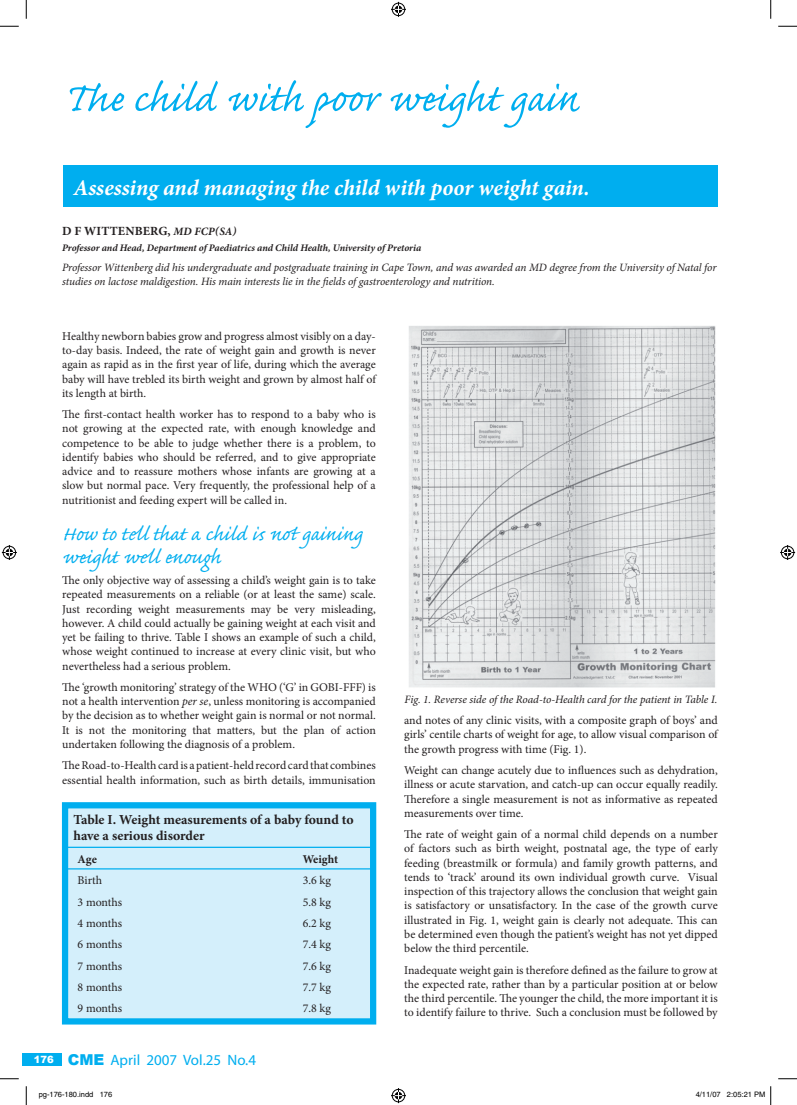
<style>
.page{position:relative;width:797px;height:1105px;background:#fff}
.page>*{position:absolute;margin:0;border:0;box-sizing:border-box;transform-origin:0 0}
.t1{font:50px "Caflisch Script Pro";letter-spacing:.005em;color:#00aeef}
.t2{font:25px/22.5px "Caflisch Script Pro";letter-spacing:.005em;color:#00aeef}
.t3{font:italic 700 22.5px "Minion Pro";letter-spacing:-.005em;color:#fff}
.t4{font:15px "Myriad";color:#00aeef}
.t5{font:700 13.75px/16.5px "Minion Pro";letter-spacing:-.005em;color:#231f20}
.t6{font:700 12.5px "Minion Pro";letter-spacing:.01em;color:#231f20}
.t7{font:11.88px/14.2px "Minion Pro";color:#231f20;text-align:justify}
.t8{font:700 11.88px "Minion Pro";letter-spacing:-.005em;color:#231f20}
.t9{font:italic 11.25px/13.5px "Minion Pro";letter-spacing:-.01em;color:#231f20}
.t10{font:italic 700 10px "Minion Pro";letter-spacing:-.005em;color:#231f20}
.t11{font:900 10px "Arial";color:#fff}
.t12{font:7.5px "Helvetica";color:#000}
.s1{font-style:italic;font-size:11.25px}
.s2{font-style:italic}
.s3{font-family:"Arial";font-weight:900}
</style>
<div class="page">
<div style="left:22px;top:1053px;width:40px;height:12px;background:#00aeef"></div>
<div style="left:63px;top:166px;width:654px;height:41px;background:#00aeef"></div>
<div style="left:65px;top:805px;width:308px;height:216px;background:#d4effb"></div>
<div style="left:62px;top:802px;width:314px;height:222px;border:6px solid #00aeef"></div>
<hr style="left:66px;top:847px;width:307px;height:1px;background:#00aeef">
<hr style="left:66px;top:868px;width:305px;height:1px;background:#00aeef">
<img style="left:409px;top:326px;width:307px;height:362px">
<svg style="left:0;top:25px;width:19px;height:2px"></svg>
<svg style="left:778px;top:25px;width:19px;height:2px"></svg>
<svg style="left:0;top:1078px;width:19px;height:1px"></svg>
<svg style="left:778px;top:1078px;width:19px;height:1px"></svg>
<svg style="left:25px;top:0;width:2px;height:19px"></svg>
<svg style="left:25px;top:1086px;width:2px;height:19px"></svg>
<svg style="left:770px;top:0;width:1px;height:19px"></svg>
<svg style="left:391px;top:2px;width:15px;height:15px"></svg>
<svg style="left:391px;top:1088px;width:15px;height:15px"></svg>
<svg style="left:2px;top:545px;width:15px;height:15px"></svg>
<svg style="left:780px;top:545px;width:15px;height:15px"></svg>
<svg style="left:770px;top:1086px;width:1px;height:19px"></svg>
<h1 class="t1" style="left:63px;top:73px;width:517px">The child with poor weight gain</h1>
<h3 class="t3" style="left:73px;top:171px;width:518px">Assessing and managing the child with poor weight gain.</h3>
<p class="t6" style="left:62px;top:222px;width:176px">D F WITTENBERG, <span class="s1">MD FCP(SA)</span></p>
<p class="t10" style="left:62px;top:240px;width:361px">Professor and Head, Department of Paediatrics and Child Health, University of Pretoria</p>
<p class="t9" style="left:62px;top:261px;width:656px">Professor Wittenberg did his undergraduate and postgraduate training in Cape Town, and was awarded an MD degree from the University of Natal for studies on lactose maldigestion. His main interests lie in the fields of gastroenterology and nutrition.</p>
<p class="t7" style="left:62px;top:329px;width:315px">Healthy newborn babies grow and progress almost visibly on a day&shy;to-day basis. Indeed, the rate of weight gain and growth is never again as rapid as in the first year of life, during which the average baby will have trebled its birth weight and grown by almost half of its length at birth.</p>
<p class="t7" style="left:62px;top:407px;width:315px">The first-contact health worker has to respond to a baby who is not growing at the expected rate, with enough knowledge and competence to be able to judge whether there is a problem, to identify babies who should be referred, and to give appropriate advice and to reassure mothers whose infants are growing at a slow but normal pace. Very frequently, the professional help of a nutritionist and feeding expert will be called in.</p>
<h2 class="t2" style="left:62px;top:526px;width:300px">How to tell that a child is not gaining weight well enough</h2>
<p class="t7" style="left:62px;top:573px;width:315px">The only objective way of assessing a child’s weight gain is to take repeated measurements on a reliable (or at least the same) scale.<br>Just recording weight measurements may be very misleading, however. A child could actually be gaining weight at each visit and yet be failing to thrive. Table I shows an example of such a child, whose weight continued to increase at every clinic visit, but who nevertheless had a serious problem.</p>
<p class="t7" style="left:62px;top:680px;width:315px">The ‘growth monitoring’ strategy of the WHO (‘G’ in GOBI-FFF) is not a health intervention <span class="s2">per se</span>, unless monitoring is accompanied by the decision as to whether weight gain is normal or not normal.<br>It is not the monitoring that matters, but the plan of action undertaken following the diagnosis of a problem.</p>
<p class="t7" style="left:62px;top:758px;width:315px">The Road-to-Health card is a patient-held record card that combines essential health information, such as birth details, immunisation</p>
<p class="t5" style="left:73px;top:811px;width:281px">Table I. Weight measurements of a baby found to have a serious disorder</p>
<p class="t8" style="left:78px;top:851px;width:21px">Age</p>
<p class="t8" style="left:303px;top:851px;width:37px">Weight</p>
<p class="t7" style="left:78px;top:873px;width:26px">Birth</p>
<p class="t7" style="left:303px;top:873px;width:30px">3.6 kg</p>
<p class="t7" style="left:78px;top:895px;width:46px">3 months</p>
<p class="t7" style="left:303px;top:895px;width:30px">5.8 kg</p>
<p class="t7" style="left:78px;top:916px;width:46px">4 months</p>
<p class="t7" style="left:303px;top:916px;width:30px">6.2 kg</p>
<p class="t7" style="left:78px;top:937px;width:46px">6 months</p>
<p class="t7" style="left:303px;top:937px;width:30px">7.4 kg</p>
<p class="t7" style="left:78px;top:959px;width:46px">7 months</p>
<p class="t7" style="left:303px;top:959px;width:30px">7.6 kg</p>
<p class="t7" style="left:78px;top:980px;width:46px">8 months</p>
<p class="t7" style="left:303px;top:980px;width:30px">7.7 kg</p>
<p class="t7" style="left:78px;top:1001px;width:46px">9 months</p>
<p class="t7" style="left:303px;top:1001px;width:30px">7.8 kg</p>
<p class="t11" style="left:34px;top:1054px;width:22px">176</p>
<p class="t4" style="left:68px;top:1052px;width:190px"><span class="s3">CME</span> April 2007 Vol.25 No.4</p>
<p class="t9" style="left:404px;top:693px;width:314px">Fig. 1. Reverse side of the Road-to-Health card for the patient in Table I.</p>
<p class="t7" style="left:404px;top:713px;width:315px">and notes of any clinic visits, with a composite graph of boys’ and girls’ centile charts of weight for age, to allow visual comparison of the growth progress with time (Fig. 1).</p>
<p class="t7" style="left:404px;top:763px;width:315px">Weight can change acutely due to influences such as dehydration, illness or acute starvation, and catch-up can occur equally readily.<br>Therefore a single measurement is not as informative as repeated measurements over time.</p>
<p class="t7" style="left:404px;top:827px;width:315px">The rate of weight gain of a normal child depends on a number of factors such as birth weight, postnatal age, the type of early feeding (breastmilk or formula) and family growth patterns, and tends to ‘track’ around its own individual growth curve. Visual inspection of this trajectory allows the conclusion that weight gain is satisfactory or unsatisfactory. In the case of the growth curve illustrated in Fig. 1, weight gain is clearly not adequate. This can be determined even though the patient’s weight has not yet dipped below the third percentile.</p>
<p class="t7" style="left:404px;top:963px;width:315px">Inadequate weight gain is therefore defined as the failure to grow at the expected rate, rather than by a particular position at or below the third percentile. The younger the child, the more important it is to identify failure to thrive. Such a conclusion must be followed by</p>
<p class="t12" style="left:39px;top:1090px;width:75px">pg-176-180.indd 176</p>
<p class="t12" style="left:695px;top:1090px;width:71px">4/11/07 2:05:21 PM</p>
</div>
